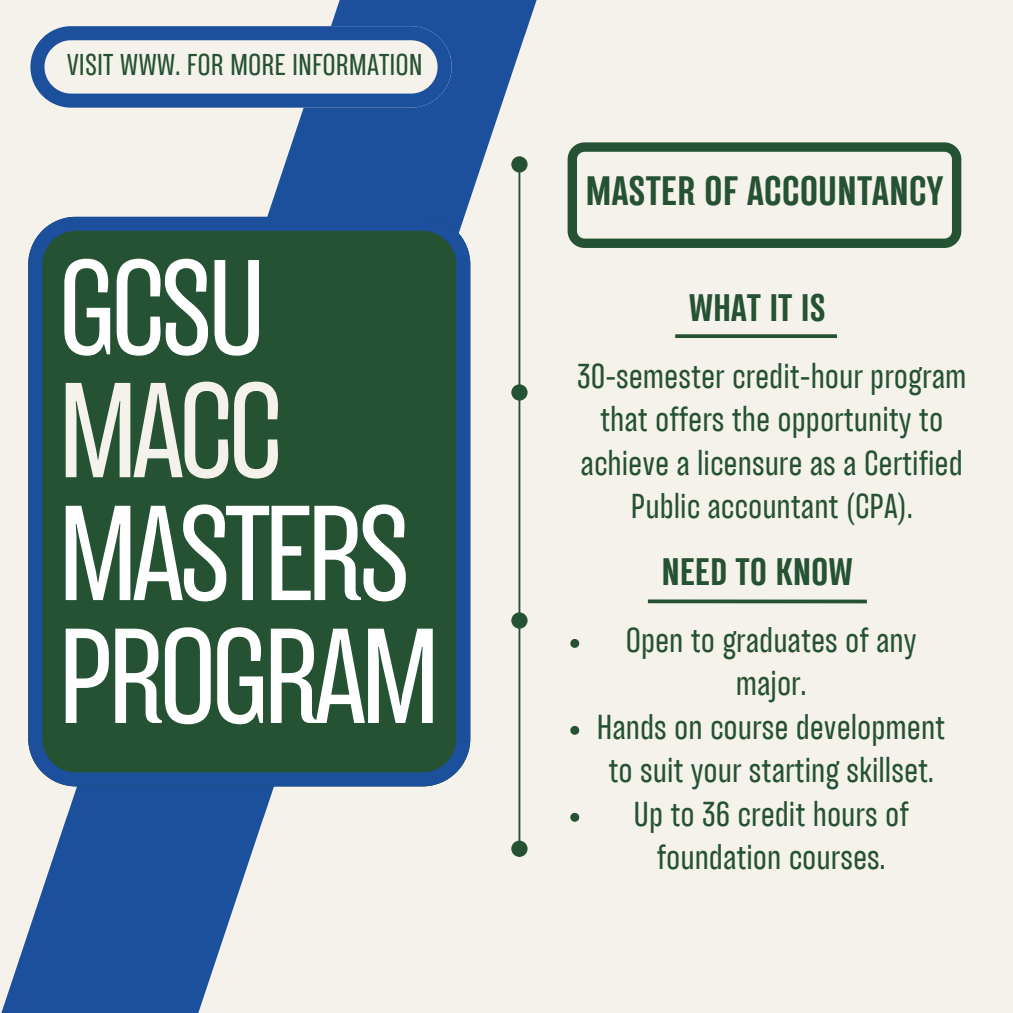
<style>
.page{position:relative;width:1013px;height:1013px;background:#fff}
.page>*{position:absolute;margin:0;border:0;box-sizing:border-box;transform-origin:0 0}
.t1{font:122.38px/122.8px "TT Backwards Sans";letter-spacing:-.055em;color:#fff}
.t2{font:700 37.5px "TT Backwards Sans";color:#245232}
.t3{font:700 35px "TT Backwards Sans";color:#245232}
.t4{font:31.62px/43.5px "TT Backwards Sans";color:#245232;text-align:center}
.t5{font:27.5px "TT Backwards Sans";color:#245232}
.s1{color:#f5f1eb}
</style>
<div class="page">
<div style="left:0;top:0;width:1012px;height:1012px;background:#f5f1eb"></div>
<svg style="left:67px;top:786px;width:262px;height:30px;fill:#1c4f9c"></svg>
<svg style="left:262px;top:35px;width:263px;height:196px;fill:#1c4f9c"></svg>
<hr style="left:518px;top:166px;width:2px;height:690px;background:#245232">
<div style="left:511px;top:156px;width:16px;height:16px;background:#245232;border-radius:50%"></div>
<div style="left:511px;top:384px;width:16px;height:16px;background:#245232;border-radius:50%"></div>
<div style="left:511px;top:612px;width:16px;height:16px;background:#245232;border-radius:50%"></div>
<svg style="left:1px;top:816px;width:263px;height:196px;fill:#1c4f9c"></svg>
<svg style="left:28px;top:217px;width:442px;height:569px;background:#24523e"></svg>
<svg style="left:567px;top:142px;width:394px;height:106px"></svg>
<div style="left:511px;top:840px;width:16px;height:16px;background:#245232;border-radius:50%"></div>
<div style="left:331px;top:0;width:206px;height:35px;background:#1c4f9c"></div>
<svg style="left:30px;top:26px;width:421px;height:82px"></svg>
<svg style="left:675px;top:334px;width:162px;height:4px"></svg>
<svg style="left:648px;top:599px;width:218px;height:4px"></svg>
<svg style="left:570px;top:639px;width:9px;height:9px"></svg>
<svg style="left:570px;top:726px;width:9px;height:8px"></svg>
<svg style="left:570px;top:812px;width:9px;height:9px"></svg>
<h1 class="t5" style="left:67px;top:50px;width:357px">VISIT WWW. FOR MORE INFORMATION</h1>
<h2 class="t1" style="left:58px;top:259px;width:384px">GCSU<br><span class="s1">MACC<br></span>MASTERS<br>PROGRAM</h2>
<p class="t2" style="left:585px;top:171px;width:359px">MASTER OF ACCOUNTANCY</p>
<h3 class="t3" style="left:688px;top:290px;width:138px">WHAT IT IS</h3>
<h2 class="t4" style="left:577px;top:357px;width:391px">30-semester credit-hour program that offers the opportunity to achieve a licensure as a Certified<br>Public accountant (CPA).</h2>
<h2 class="t3" style="left:661px;top:553px;width:193px">NEED TO KNOW</h2>
<p class="t4" style="left:625px;top:621px;width:292px">Open to graduates of any major.</p>
<p class="t4" style="left:597px;top:708px;width:350px">Hands on course development to suit your starting skillset.</p>
<p class="t4" style="left:633px;top:795px;width:277px">Up to 36 credit hours of foundation courses.</p>
</div>
